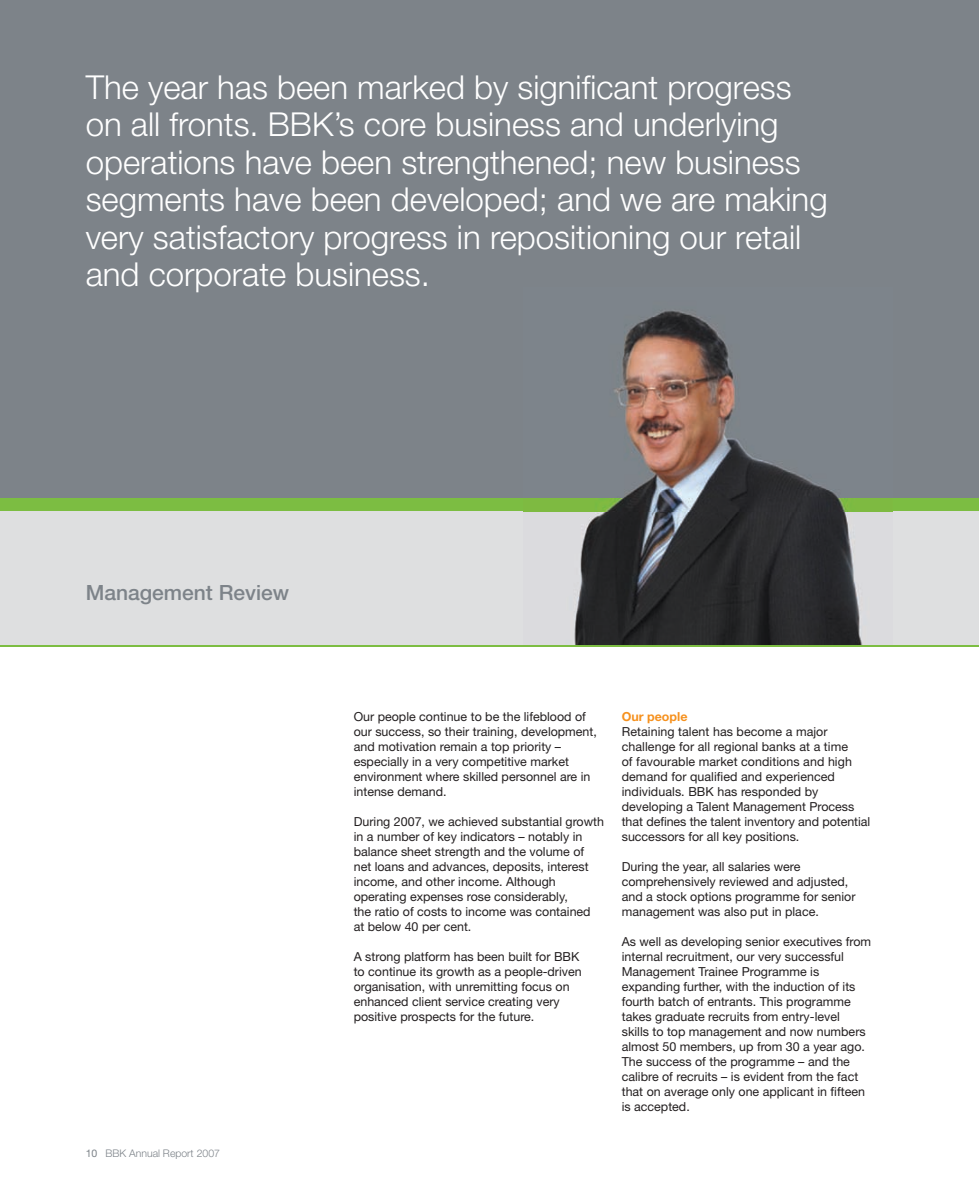
<style>
.page{position:relative;width:979px;height:1191px;background:#fff}
.page>*{position:absolute;margin:0;border:0;box-sizing:border-box;transform-origin:0 0}
.t1{font:300 33px/37.5px "Helvetica Neue";color:#fff}
.t2{font:500 21px "Helvetica Neue";color:#7d8389}
.t3{font:12.45px/15px "Helvetica Neue";color:#231f20}
.t4{font:700 12.45px "Helvetica Neue";color:#f6911e}
.t5{font:300 10.5px "Helvetica Neue";color:#7d8389}
.s1{font-weight:400}
</style>
<div class="page">
<div style="left:0;top:0;width:978px;height:504px;background:#7d8389"></div>
<div style="left:0;top:498px;width:978px;height:149px;background:#dedfe0"></div>
<div style="left:0;top:498px;width:978px;height:13px;background:#7cbd42"></div>
<img style="left:524px;top:311px;width:368px;height:334px">
<hr style="left:0;top:645px;width:978px;height:2px;background:#7cbd42">
<p class="t1" style="left:86px;top:68px;width:743px">The year has been marked by significant progress on all fronts. BBK’s core business and underlying operations have been strengthened; new business segments have been developed; and we are making very satisfactory progress in repositioning our retail and corporate business.</p>
<h2 class="t2" style="left:86px;top:579px;width:205px">Management Review</h2>
<p class="t5" style="left:86px;top:1147px;width:136px"><span class="s1">10</span> BBK Annual Report 2007</p>
<p class="t3" style="left:354px;top:708px;width:245px">Our people continue to be the lifeblood of our success, so their training, development, and motivation remain a top priority – especially in a very competitive market environment where skilled personnel are in intense demand.</p>
<p class="t3" style="left:354px;top:813px;width:252px">During 2007, we achieved substantial growth in a number of key indicators – notably in balance sheet strength and the volume of net loans and advances, deposits, interest income, and other income. Although operating expenses rose considerably,<br>the ratio of costs to income was contained at below 40 per cent.</p>
<p class="t3" style="left:354px;top:948px;width:229px">A strong platform has been built for BBK to continue its growth as a people-driven organisation, with unremitting focus on enhanced client service creating very positive prospects for the future.</p>
<p class="t4" style="left:621px;top:708px;width:67px">Our people</p>
<p class="t3" style="left:621px;top:723px;width:250px">Retaining talent has become a major challenge for all regional banks at a time<br>of favourable market conditions and high demand for qualified and experienced individuals. BBK has responded by developing a Talent Management Process that defines the talent inventory and potential successors for all key positions.</p>
<p class="t3" style="left:621px;top:858px;width:235px">During the year, all salaries were comprehensively reviewed and adjusted, and a stock options programme for senior management was also put in place.</p>
<p class="t3" style="left:621px;top:933px;width:251px">As well as developing senior executives from internal recruitment, our very successful Management Trainee Programme is expanding further, with the induction of its fourth batch of entrants. This programme takes graduate recruits from entry-level<br>skills to top management and now numbers almost 50 members, up from 30 a year ago.<br>The success of the programme – and the calibre of recruits – is evident from the fact that on average only one applicant in fifteen is accepted.</p>
</div>
